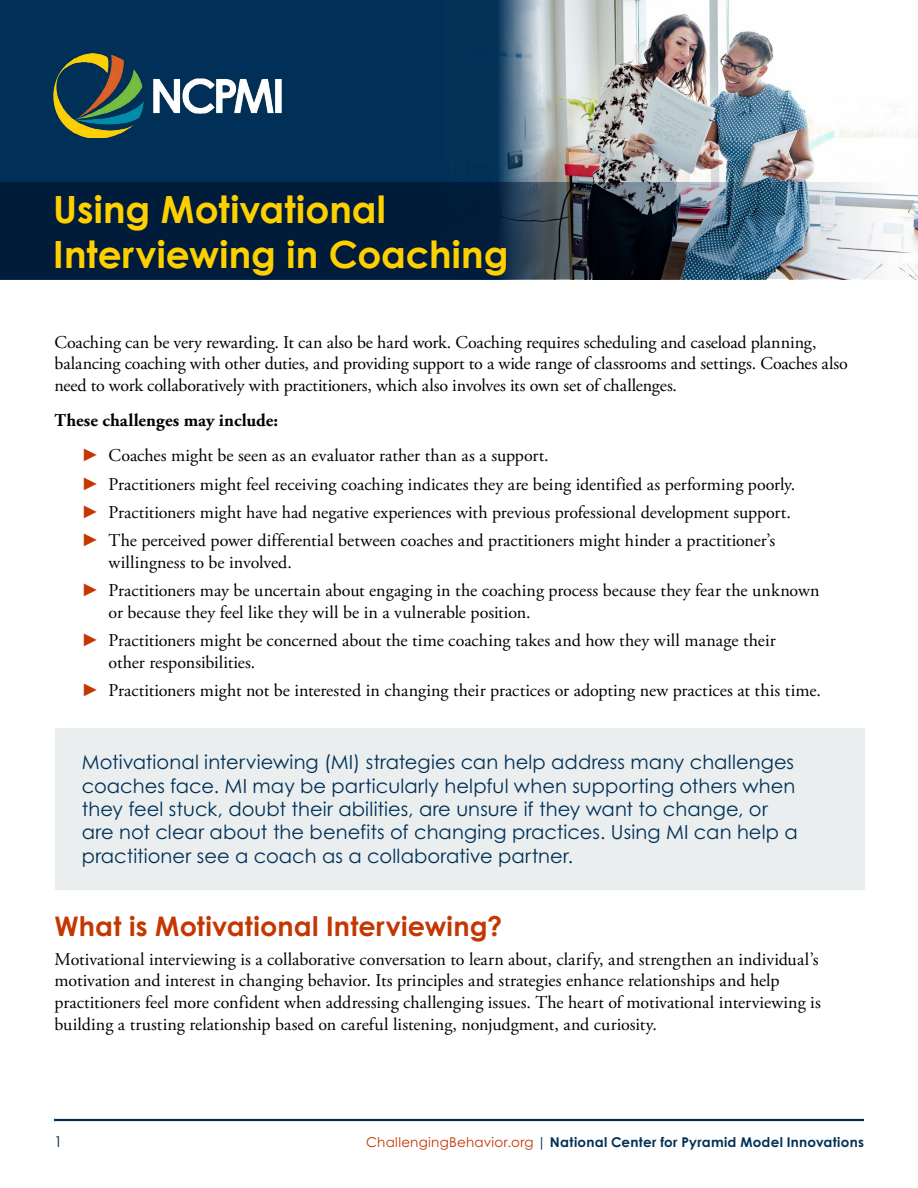
<style>
.page{position:relative;width:918px;height:1188px;background:#fff}
.page>*{position:absolute;margin:0;border:0;box-sizing:border-box;transform-origin:0 0}
.t1{font:700 37.5px/45px "Century Gothic";letter-spacing:.005em;color:#ffd000}
.t2{font:700 27px "Century Gothic Pro";letter-spacing:.005em;color:#c43700}
.t3{font:19.5px/23.4px "Century Gothic Pro";letter-spacing:.005em;color:#003057}
.Bullet_2{font:18px/21.6px "Adobe Garamond Pro";color:#000}
.t4{font:700 18px "Adobe Garamond Pro";letter-spacing:.005em;color:#000}
.t5{font:15px "Century Gothic Pro";color:#003057}
.t6{font:700 13.5px "Century Gothic Pro";letter-spacing:.02em;color:#003057}
.s1{font-family:"Century Gothic";color:#c43700}
.s2{font-weight:400;color:#c43700}
.s3{font-weight:400}
</style>
<div class="page">
<div style="left:55px;top:728px;width:809px;height:162px;background:#ebeeef"></div>
<hr style="left:54px;top:1119px;width:810px;height:2px;background:#003057">
<div style="left:0;top:0;width:917px;height:279px;background:#003057"></div>
<img style="left:446px;top:0;width:471px;height:183px">
<img style="left:53px;top:54px;width:228px;height:84px">
<img style="left:0;top:183px;width:918px;height:96px">
<h1 class="t1" style="left:53px;top:185px;width:457px">Using Motivational<br>Interviewing in Coaching</h1>
<p class="Bullet_2" style="left:55px;top:332px;width:795px">Coaching can be very rewarding. It can also be hard work. Coaching requires scheduling and caseload planning, balancing coaching with other duties, and providing support to a wide range of classrooms and settings. Coaches also need to work collaboratively with practitioners, which also involves its own set of challenges.</p>
<p class="t4" style="left:55px;top:410px;width:225px">These challenges may include:</p>
<p class="Bullet_2" style="left:82px;top:445px;width:469px"><span class="s1">►</span> Coaches might be seen as an evaluator rather than as a support.</p>
<p class="Bullet_2" style="left:82px;top:474px;width:715px"><span class="s1">►</span> Practitioners might feel receiving coaching indicates they are being identified as performing poorly.</p>
<p class="Bullet_2" style="left:82px;top:502px;width:711px"><span class="s1">►</span> Practitioners might have had negative experiences with previous professional development support.</p>
<p class="Bullet_2" style="left:109px;top:530px;width:668px;text-indent:-27px"><span class="s1">►</span> The perceived power differential between coaches and practitioners might hinder a practitioner’s willingness to be involved.</p>
<p class="Bullet_2" style="left:109px;top:580px;width:713px;text-indent:-27px"><span class="s1">►</span> Practitioners may be uncertain about engaging in the coaching process because they fear the unknown or because they feel like they will be in a vulnerable position.</p>
<p class="Bullet_2" style="left:109px;top:630px;width:669px;text-indent:-27px"><span class="s1">►</span> Practitioners might be concerned about the time coaching takes and how they will manage their other responsibilities.</p>
<p class="Bullet_2" style="left:82px;top:680px;width:741px"><span class="s1">►</span> Practitioners might not be interested in changing their practices or adopting new practices at this time.</p>
<p class="t3" style="left:82px;top:750px;width:718px">Motivational interviewing (MI) strategies can help address many challenges coaches face. MI may be particularly helpful when supporting others when they feel stuck, doubt their abilities, are unsure if they want to change, or are not clear about the benefits of changing practices. Using MI can help a practitioner see a coach as a collaborative partner.</p>
<h2 class="t2" style="left:55px;top:910px;width:449px">What is Motivational Interviewing?</h2>
<p class="Bullet_2" style="left:55px;top:949px;width:768px">Motivational interviewing is a collaborative conversation to learn about, clarify, and strengthen an individual’s motivation and interest in changing behavior. Its principles and strategies enhance relationships and help practitioners feel more confident when addressing challenging issues. The heart of motivational interviewing is building a trusting relationship based on careful listening, nonjudgment, and curiosity.</p>
<p class="t5" style="left:54px;top:1132px;width:10px">1</p>
<p class="t6" style="left:366px;top:1133px;width:499px"><span class="s2">ChallengingBehavior.org</span> <span class="s3">|</span> National Center for Pyramid Model Innovations</p>
</div>
